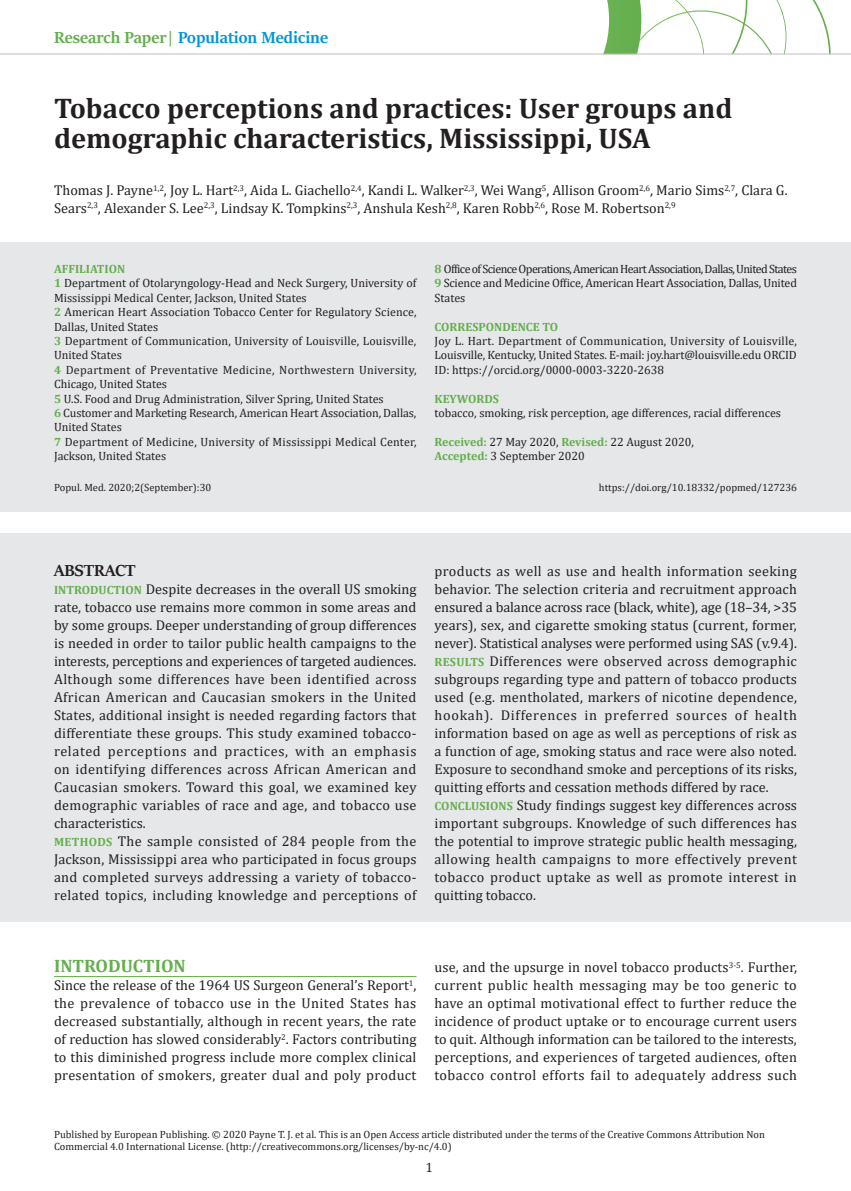
<style>
.page{position:relative;width:851px;height:1191px;background:#fff}
.page>*{position:absolute;margin:0;border:0;box-sizing:border-box;transform-origin:0 0}
.t1{font:700 28.5px/30px "Cambria";color:#231f20}
.t2{font:700 18px "Sitka Banner";color:#0095d9}
.t3{font:700 18px "Cambria";color:#64ae4d}
.t4{font:700 18px "Sitka Banner";color:#231f20}
.t5{font:14.25px/18px "Cambria";letter-spacing:.01em;color:#231f20}
.t6{font:13.5px "Cambria";color:#231f20}
.t7{font:12px/14.4px "Cambria";color:#231f20}
.t8{font:700 12px "Cambria";color:#64ae4d}
.t9{font:10.5px/12.6px "Cambria";color:#231f20}
.s1{color:#64ae4d}
.s2{font-weight:700;color:#64ae4d}
.s3{font-weight:700;font-size:12px;color:#64ae4d}
</style>
<div class="page">
<svg style="left:536px;top:0;width:294px;height:54px"></svg>
<hr style="left:0;top:54px;width:850px;height:1px;background:#bcbdc0">
<div style="left:0;top:242px;width:850px;height:270px;background:#e6e7e9"></div>
<div style="left:0;top:533px;width:850px;height:389px;background:#e6e7e9"></div>
<hr style="left:54px;top:976px;width:362px;height:1px;background:#64ae4d">
<p class="t2" style="left:54px;top:25px;width:275px"><span class="s1">Research Paper|</span> Population Medicine</p>
<h1 class="t1" style="left:54px;top:93px;width:679px">Tobacco perceptions and practices: User groups and demographic characteristics, Mississippi, USA</h1>
<p class="t5" style="left:54px;top:182px;width:735px;line-height:17.1px">Thomas J. Payne<sup>1,2</sup>, Joy L. Hart<sup>2,3</sup>, Aida L. Giachello<sup>2,4</sup>, Kandi L. Walker<sup>2,3</sup>, Wei Wang<sup>5</sup>, Allison Groom<sup>2,6</sup>, Mario Sims<sup>2,7</sup>, Clara G.<br>Sears<sup>2,3</sup>, Alexander S. Lee<sup>2,3</sup>, Lindsay K. Tompkins<sup>2,3</sup>, Anshula Kesh<sup>2,8</sup>, Karen Robb<sup>2,6</sup>, Rose M. Robertson<sup>2,9</sup></p>
<p class="t7" style="left:54px;top:261px;width:364px"><span class="s2">AFFILIATION<br>1</span> Department of Otolaryngology-Head and Neck Surgery, University of Mississippi Medical Center, Jackson, United States<br><span class="s2">2</span> American Heart Association Tobacco Center for Regulatory Science, Dallas, United States<br><span class="s2">3</span> Department of Communication, University of Louisville, Louisville, United States<br><span class="s2">4</span> Department of Preventative Medicine, Northwestern University, Chicago, United States<br><span class="s2">5</span> U.S. Food and Drug Administration, Silver Spring, United States<br><span class="s2">6</span> Customer and Marketing Research, American Heart Association, Dallas, United States<br><span class="s2">7</span> Department of Medicine, University of Mississippi Medical Center, Jackson, United States</p>
<p class="t7" style="left:434px;top:261px;width:364px;text-align:justify"><span class="s2">8</span> Office of Science Operations, American Heart Association, Dallas, United States <span class="s2">9</span> Science and Medicine Office, American Heart Association, Dallas, United States</p>
<p class="t8" style="left:434px;top:318px;width:125px">CORRESPONDENCE TO</p>
<p class="t7" style="left:434px;top:333px;width:364px;text-align:justify">Joy L. Hart. Department of Communication, University of Louisville, Louisville, Kentucky, United States. E-mail: joy.hart@louisville.edu ORCID ID: https://orcid.org/0000-0003-3220-2638</p>
<p class="t8" style="left:434px;top:390px;width:66px">KEYWORDS</p>
<p class="t7" style="left:434px;top:405px;width:348px">tobacco, smoking, risk perception, age differences, racial differences</p>
<p class="t7" style="left:434px;top:434px;width:261px"><span class="s2">Received:</span> 27 May 2020, <span class="s2">Revised:</span> 22 August 2020,<br><span class="s2">Accepted:</span> 3 September 2020</p>
<p class="t9" style="left:54px;top:481px;width:159px">Popul. Med. 2020;2(September):30</p>
<p class="t9" style="left:598px;top:481px;width:199px">https://doi.org/10.18332/popmed/127236</p>
<p class="t4" style="left:54px;top:558px;width:83px">ABSTRACT</p>
<p class="t5" style="left:54px;top:580px;width:364px"><span class="s3">INTRODUCTION</span> Despite decreases in the overall US smoking rate, tobacco use remains more common in some areas and by some groups. Deeper understanding of group differences is needed in order to tailor public health campaigns to the interests, perceptions and experiences of targeted audiences.<br>Although some differences have been identified across African American and Caucasian smokers in the United States, additional insight is needed regarding factors that differentiate these groups. This study examined tobacco&shy;related perceptions and practices, with an emphasis on identifying differences across African American and Caucasian smokers. Toward this goal, we examined key demographic variables of race and age, and tobacco use characteristics.<br><span class="s3">METHODS</span> The sample consisted of 284 people from the Jackson, Mississippi area who participated in focus groups and completed surveys addressing a variety of tobacco&shy;related topics, including knowledge and perceptions of</p>
<p class="t5" style="left:434px;top:562px;width:364px">products as well as use and health information seeking behavior. The selection criteria and recruitment approach ensured a balance across race (black, white), age (18–34, &gt;35 years), sex, and cigarette smoking status (current, former, never). Statistical analyses were performed using SAS (v.9.4).<br><span class="s3">RESULTS</span> Differences were observed across demographic subgroups regarding type and pattern of tobacco products used (e.g. mentholated, markers of nicotine dependence, hookah). Differences in preferred sources of health information based on age as well as perceptions of risk as a function of age, smoking status and race were also noted.<br>Exposure to secondhand smoke and perceptions of its risks, quitting efforts and cessation methods differed by race.<br><span class="s3">CONCLUSIONS</span> Study findings suggest key differences across important subgroups. Knowledge of such differences has the potential to improve strategic public health messaging, allowing health campaigns to more effectively prevent tobacco product uptake as well as promote interest in quitting tobacco.</p>
<p class="t3" style="left:54px;top:953px;width:133px">INTRODUCTION</p>
<p class="t5" style="left:54px;top:976px;width:364px;text-align:justify">Since the release of the 1964 US Surgeon General’s Report<sup>1</sup>, the prevalence of tobacco use in the United States has decreased substantially, although in recent years, the rate of reduction has slowed considerably<sup>2</sup>. Factors contributing to this diminished progress include more complex clinical presentation of smokers, greater dual and poly product</p>
<p class="t5" style="left:434px;top:958px;width:364px;text-align:justify">use, and the upsurge in novel tobacco products<sup>3-5</sup>. Further, current public health messaging may be too generic to have an optimal motivational effect to further reduce the incidence of product uptake or to encourage current users to quit. Although information can be tailored to the interests, perceptions, and experiences of targeted audiences, often tobacco control efforts fail to adequately address such</p>
<p class="t9" style="left:54px;top:1127px;width:712px">Published by European Publishing. © 2020 Payne T. J. et al. This is an Open Access article distributed under the terms of the Creative Commons Attribution Non<br>Commercial 4.0 International License. (http://creativecommons.org/licenses/by-nc/4.0)</p>
<p class="t6" style="left:425px;top:1159px;width:9px">1</p>
</div>
